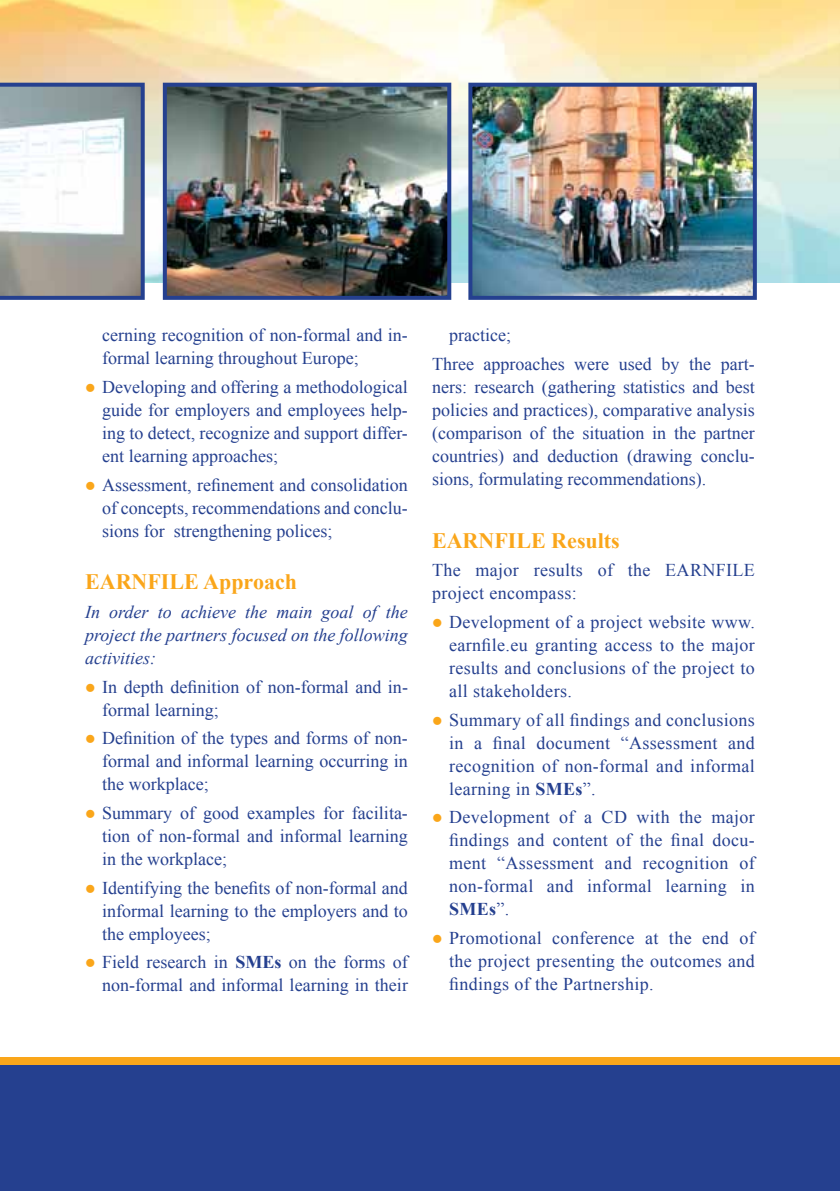
<style>
.page{position:relative;width:840px;height:1191px;background:#fff}
.page>*{position:absolute;margin:0;border:0;box-sizing:border-box;transform-origin:0 0}
.t1{font:700 22px "Times New Roman";color:#faa61a}
.t2{font:18px/23px "Times New Roman";color:#25408f;text-align:justify}
.t3{font:italic 18px/23px "Times New Roman";color:#25408f;text-align:justify}
.t4{font:18px/23px "Times New Roman";letter-spacing:.02em;color:#25408f}
.s1{color:#faa61a}
.s2{font-weight:700}
</style>
<div class="page">
<img style="left:0;top:0;width:839px;height:282px">
<div style="left:0;top:1060px;width:839px;height:131px;background:#25408f"></div>
<div style="left:0;top:1057px;width:839px;height:7px;background:#faa61a"></div>
<svg style="left:0;top:83px;width:145px;height:217px"></svg>
<img style="left:168px;top:88px;width:278px;height:207px">
<div style="left:163px;top:83px;width:288px;height:217px;border:4px solid #25408f"></div>
<img style="left:473px;top:88px;width:278px;height:207px">
<div style="left:468px;top:83px;width:288px;height:217px;border:4px solid #25408f"></div>
<p class="t2" style="left:102px;top:324px;width:307px">cerning recognition of non-formal and in&shy;formal learning throughout Europe;</p>
<p class="t2" style="left:102px;top:375px;width:307px;text-indent:-17px"><span class="s1">●</span> Developing and offering a methodological guide for employers and employees help&shy;ing to detect, recognize and support differ&shy;ent learning approaches;</p>
<p class="t2" style="left:102px;top:473px;width:307px;text-indent:-17px"><span class="s1">●</span> Assessment, refinement and consolidation of concepts, recommendations and conclu&shy;sions for strengthening polices;</p>
<p class="t1" style="left:85px;top:566px;width:213px">EARNFILE Approach</p>
<p class="t3" style="left:85px;top:600px;width:324px">In order to achieve the main goal of the project the partners focused on the following activities:</p>
<p class="t2" style="left:102px;top:675px;width:307px;text-indent:-17px"><span class="s1">●</span> In depth definition of non-formal and in&shy;formal learning;</p>
<p class="t2" style="left:102px;top:726px;width:307px;text-indent:-17px"><span class="s1">●</span> Definition of the types and forms of non&shy;formal and informal learning occurring in the workplace;</p>
<p class="t2" style="left:102px;top:801px;width:307px;text-indent:-17px"><span class="s1">●</span> Summary of good examples for facilita&shy;tion of non-formal and informal learning in the workplace;</p>
<p class="t2" style="left:102px;top:876px;width:307px;text-indent:-17px"><span class="s1">●</span> Identifying the benefits of non-formal and informal learning to the employers and to the employees;</p>
<p class="t2" style="left:85px;top:950px;width:324px;text-align:right"><span class="s1">●</span> Field research in <span class="s2">SMEs</span> on the forms of non-formal and informal learning in their</p>
<p class="t2" style="left:432px;top:321px;width:324px;line-height:28.6px;text-indent:17px">practice;<br>Three approaches were used by the part-</p>
<p class="t2" style="left:432px;top:375px;width:324px">ners: research (gathering statistics and best policies and practices), comparative analysis (comparison of the situation in the partner countries) and deduction (drawing conclu&shy;sions, formulating recommendations).</p>
<p class="t1" style="left:432px;top:525px;width:189px">EARNFILE Results</p>
<p class="t4" style="left:432px;top:558px;width:324px">The major results of the EARNFILE project encompass:</p>
<p class="t2" style="left:449px;top:610px;width:307px;text-indent:-17px"><span class="s1">●</span> Development of a project website www. earnfile.eu granting access to the major results and conclusions of the project to all stakeholders.</p>
<p class="t2" style="left:449px;top:708px;width:307px;text-indent:-17px"><span class="s1">●</span> Summary of all findings and conclusions in a final document “Assessment and recognition of non-formal and informal learning in <span class="s2">SMEs</span>”.</p>
<p class="t2" style="left:449px;top:805px;width:307px;text-indent:-17px"><span class="s1">●</span> Development of a CD with the major findings and content of the final docu&shy;ment “Assessment and recognition of non-formal and informal learning in <span class="s2">SMEs</span>”.</p>
<p class="t2" style="left:449px;top:926px;width:307px;text-indent:-17px"><span class="s1">●</span> Promotional conference at the end of the project presenting the outcomes and findings of the Partnership.</p>
</div>
